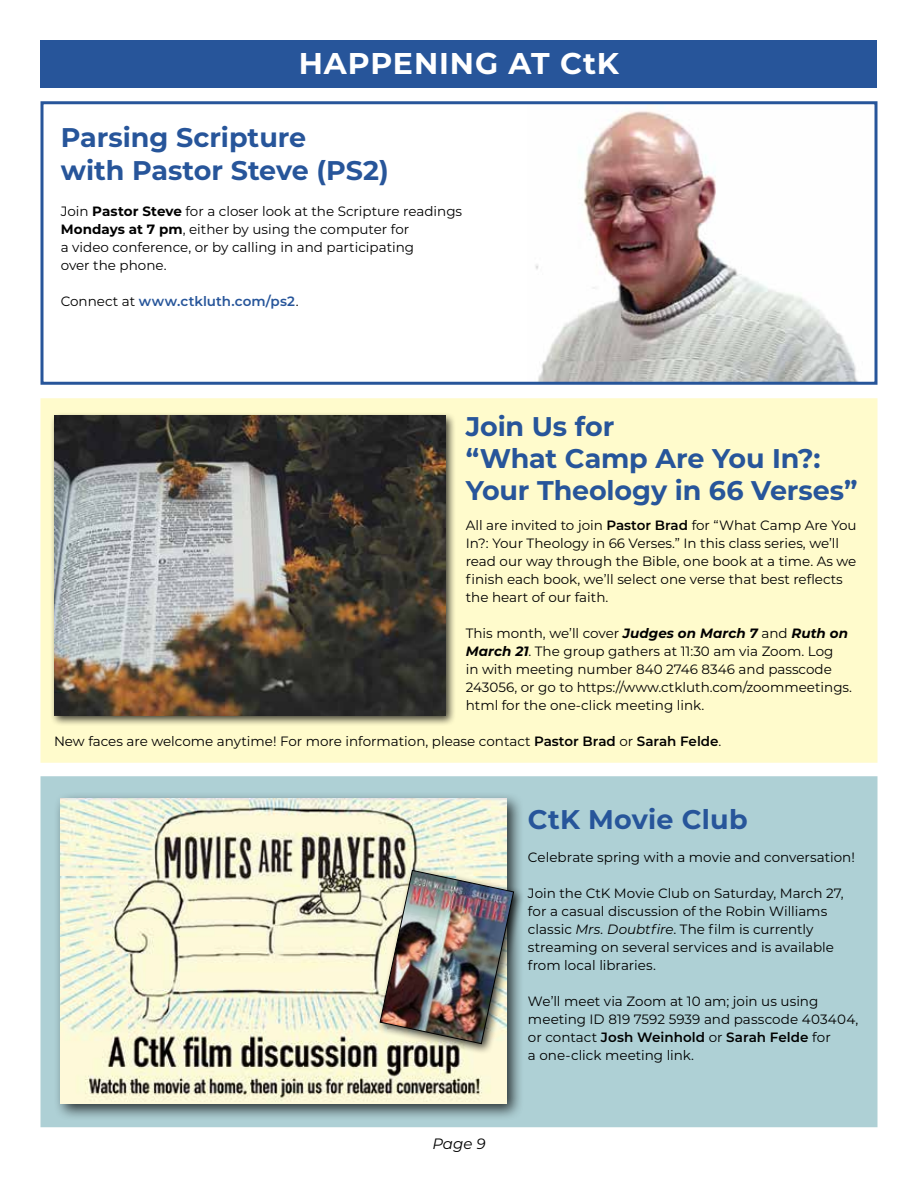
<style>
.page{position:relative;width:918px;height:1188px;background:#fff}
.page>*{position:absolute;margin:0;border:0;box-sizing:border-box;transform-origin:0 0}
.t1{font:700 30px "Montserrat";letter-spacing:.03em;color:#fff}
.t2{font:700 27px/32.4px "Montserrat";color:#27559a}
.t3{font:italic 15px "Montserrat";color:#000}
.t4{font:13.5px/18px "Montserrat";color:#000}
.t5{font:600 13.5px "Montserrat";letter-spacing:.01em;color:#27559a}
.s1{font-weight:700}
.s2{font-weight:400;color:#000}
.s3{font-weight:600}
.s4{font-weight:700;font-style:italic}
.s5{font-style:italic}
</style>
<div class="page">
<div style="left:40px;top:40px;width:838px;height:48px;background:#27559a"></div>
<div style="left:42px;top:778px;width:834px;height:348px;background:#aed0d5"></div>
<div style="left:40px;top:776px;width:838px;height:351px;border:3px solid #aed0d5"></div>
<div style="left:54px;top:792px;width:470px;height:329px;background:#000;opacity:.75"></div>
<img style="left:61px;top:799px;width:445px;height:305px">
<div style="left:376px;top:866px;width:149px;height:189px;background:#000;opacity:.75"></div>
<img style="left:380px;top:870px;width:134px;height:174px">
<img style="left:535px;top:111px;width:323px;height:270px">
<div style="left:40px;top:101px;width:838px;height:284px;border:3px solid #27559a"></div>
<div style="left:42px;top:400px;width:834px;height:361px;background:#fffbcc"></div>
<div style="left:40px;top:398px;width:838px;height:365px;border:3px solid #fffbcc"></div>
<div style="left:50px;top:412px;width:407px;height:314px;background:#000;opacity:.75"></div>
<img style="left:54px;top:416px;width:392px;height:300px">
<h1 class="t1" style="left:299px;top:42px;width:322px">HAPPENING AT CtK</h1>
<h2 class="t2" style="left:61px;top:120px;width:329px">Parsing Scripture<br>with Pastor Steve (PS2)</h2>
<p class="t4" style="left:61px;top:201px;width:403px">Join <span class="s1">Pastor Steve</span> for a closer look at the Scripture readings <span class="s1">Mondays at 7 pm</span>, either by using the computer for<br>a video conference, or by calling in and participating<br>over the phone.</p>
<p class="t5" style="left:61px;top:291px;width:239px"><span class="s2">Connect at</span> www.ctkluth.com/ps2<span class="s2">.</span></p>
<h2 class="t2" style="left:466px;top:409px;width:393px">Join Us for<br>“What Camp Are You In?:<br>Your Theology in 66 Verses”</h2>
<p class="t4" style="left:466px;top:516px;width:392px">All are invited to join <span class="s3">Pastor Brad</span> for “What Camp Are You In?: Your Theology in 66 Verses.” In this class series, we’ll read our way through the Bible, one book at a time. As we finish each book, we’ll select one verse that best reflects the heart of our faith.</p>
<p class="t4" style="left:466px;top:624px;width:388px">This month, we’ll cover <span class="s4">Judges on March 7</span> and <span class="s4">Ruth on March 21</span>. The group gathers at 11:30 am via Zoom. Log<br>in with meeting number 840 2746 8346 and passcode 243056, or go to https://www.ctkluth.com/zoommeetings. html for the one-click meeting link.</p>
<p class="t4" style="left:54px;top:732px;width:669px">New faces are welcome anytime! For more information, please contact <span class="s3">Pastor Brad</span> or <span class="s3">Sarah Felde</span>.</p>
<p class="t3" style="left:432px;top:1133px;width:55px">Page 9</p>
<h2 class="t2" style="left:528px;top:802px;width:221px">CtK Movie Club</h2>
<p class="t4" style="left:528px;top:848px;width:328px">Celebrate spring with a movie and conversation!</p>
<p class="t4" style="left:528px;top:884px;width:317px">Join the CtK Movie Club on Saturday, March 27, for a casual discussion of the Robin Williams classic <span class="s5">Mrs. Doubtfire</span>. The film is currently streaming on several services and is available from local libraries.</p>
<p class="t4" style="left:528px;top:992px;width:332px">We’ll meet via Zoom at 10 am; join us using meeting ID 819 7592 5939 and passcode 403404, or contact <span class="s3">Josh Weinhold</span> or <span class="s3">Sarah Felde</span> for<br>a one-click meeting link.</p>
</div>
